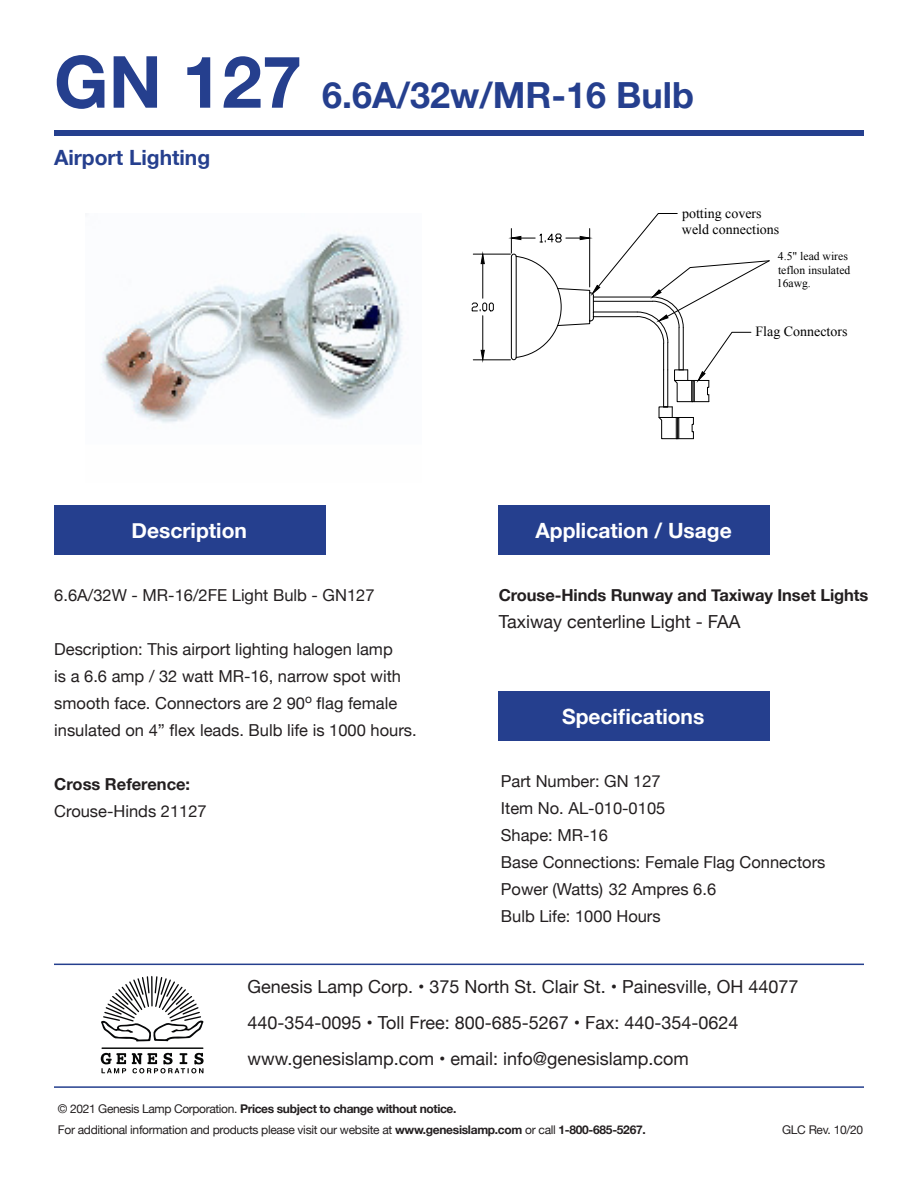
<style>
.page{position:relative;width:918px;height:1188px;background:#fff}
.page>*{position:absolute;margin:0;border:0;box-sizing:border-box;transform-origin:0 0}
.t1{font:700 36px "Helvetica Neue";color:#253f8e}
.t2{font:700 21px "Helvetica Neue";color:#fff}
.t3{font:700 21px "Helvetica Neue";color:#253f8e}
.t4{font:19.35px/22.2px "Times New Roman";color:#000}
.t5{font:18px "Helvetica Neue";color:#231f20}
.t6{font:16.5px/27px "Helvetica Neue";color:#231f20}
.t7{font:700 16.5px "Helvetica Neue";letter-spacing:-.005em;color:#231f20}
.t8{font:13.95px/16px "Times New Roman";color:#000}
.t9{font:12px "Helvetica Neue";letter-spacing:-.025em;color:#231f20}
.t10{font:700 12px "Helvetica Neue";letter-spacing:-.03em;color:#231f20}
.t11{font:11.7px/13.4px "Times New Roman";color:#000}
.s1{font-size:72px}
.s2{font-weight:400}
.s3{font-weight:700}
</style>
<div class="page">
<div style="left:498px;top:691px;width:271px;height:50px;background:#253f8e"></div>
<div style="left:54px;top:130px;width:810px;height:6px;background:#253f8e"></div>
<svg style="left:101px;top:976px;width:103px;height:66px"></svg>
<hr style="left:101px;top:1047px;width:102px;height:2px;background:#050605">
<svg style="left:101px;top:1053px;width:25px;height:20px"></svg>
<svg style="left:132px;top:1053px;width:72px;height:20px"></svg>
<hr style="left:54px;top:964px;width:810px;height:1px;background:#253f8e">
<hr style="left:54px;top:1086px;width:810px;height:2px;background:#253f8e">
<div style="left:498px;top:505px;width:272px;height:50px;background:#253f8e"></div>
<hr style="left:473px;top:254px;width:38px;height:1px;background:#000">
<hr style="left:473px;top:360px;width:38px;height:1px;background:#000">
<hr style="left:482px;top:264px;width:1px;height:34px;background:#000">
<hr style="left:482px;top:316px;width:1px;height:34px;background:#000">
<svg style="left:480px;top:253px;width:5px;height:11px"></svg>
<svg style="left:480px;top:350px;width:5px;height:11px"></svg>
<svg style="left:471px;top:302px;width:23px;height:10px"></svg>
<svg style="left:511px;top:213px;width:259px;height:226px"></svg>
<img style="left:100px;top:233px;width:303px;height:190px">
<div style="left:54px;top:505px;width:271px;height:50px;background:#253f8e"></div>
<p class="t1" style="left:54px;top:67px;width:642px"><span class="s1">GN 127</span> 6.6A/32w/MR-16 Bulb</p>
<p class="t3" style="left:54px;top:141px;width:158px">Airport Lighting</p>
<p class="t8" style="left:682px;top:206px;width:99px">potting covers weld connections</p>
<p class="t11" style="left:777px;top:250px;width:75px">4.5" lead wires teflon insulated<br>16awg.</p>
<p class="t8" style="left:756px;top:323px;width:94px">Flag Connectors</p>
<p class="t2" style="left:132px;top:514px;width:117px">Description</p>
<p class="t2" style="left:535px;top:514px;width:198px">Application / Usage</p>
<p class="t6" style="left:54px;top:582px;width:322px">6.6A/32W - MR-16/2FE Light Bulb - GN127</p>
<p class="t6" style="left:54px;top:636px;width:364px">Description: This airport lighting halogen lamp<br>is a 6.6 amp / 32 watt MR-16, narrow spot with smooth face. Connectors are 2 90<sup>o</sup> flag female insulated on 4” flex leads. Bulb life is 1000 hours.</p>
<p class="t4" style="left:649px;top:577px;width:97px">6.6<br>1,000 Hours</p>
<p class="t7" style="left:499px;top:582px;width:371px">Crouse-Hinds Runway and Taxiway Inset Lights</p>
<p class="t5" style="left:499px;top:609px;width:243px">Taxiway centerline Light - FAA</p>
<p class="t2" style="left:562px;top:700px;width:144px">Specifications</p>
<p class="t7" style="left:54px;top:771px;width:137px">Cross Reference:</p>
<p class="t6" style="left:54px;top:798px;width:154px">Crouse-Hinds 21127</p>
<p class="t6" style="left:501px;top:768px;width:161px">Part Number: GN 127</p>
<p class="t6" style="left:501px;top:795px;width:166px">Item No. AL-010-0105</p>
<p class="t6" style="left:501px;top:822px;width:108px">Shape: MR-16</p>
<p class="t6" style="left:501px;top:849px;width:326px">Base Connections: Female Flag Connectors</p>
<p class="t6" style="left:501px;top:876px;width:217px">Power (Watts) 32 Ampres 6.6</p>
<p class="t6" style="left:501px;top:903px;width:161px">Bulb Life: 1000 Hours</p>
<p class="t5" style="left:247px;top:974px;width:553px">Genesis Lamp Corp. • 375 North St. Clair St. • Painesville, OH 44077</p>
<p class="t5" style="left:247px;top:1010px;width:493px">440-354-0095 • Toll Free: 800-685-5267 • Fax: 440-354-0624</p>
<p class="t5" style="left:247px;top:1046px;width:443px">www.genesislamp.com • email: info@genesislamp.com</p>
<p class="t10" style="left:58px;top:1099px;width:400px"><span class="s2">© 2021 Genesis Lamp Corporation.</span> Prices subject to change without notice.</p>
<p class="t9" style="left:58px;top:1121px;width:589px">For additional information and products please visit our website at <span class="s3">www.genesislamp.com</span> or call <span class="s3">1-800-685-5267.</span></p>
<p class="t9" style="left:782px;top:1121px;width:83px">GLC Rev. 10/20</p>
</div>
